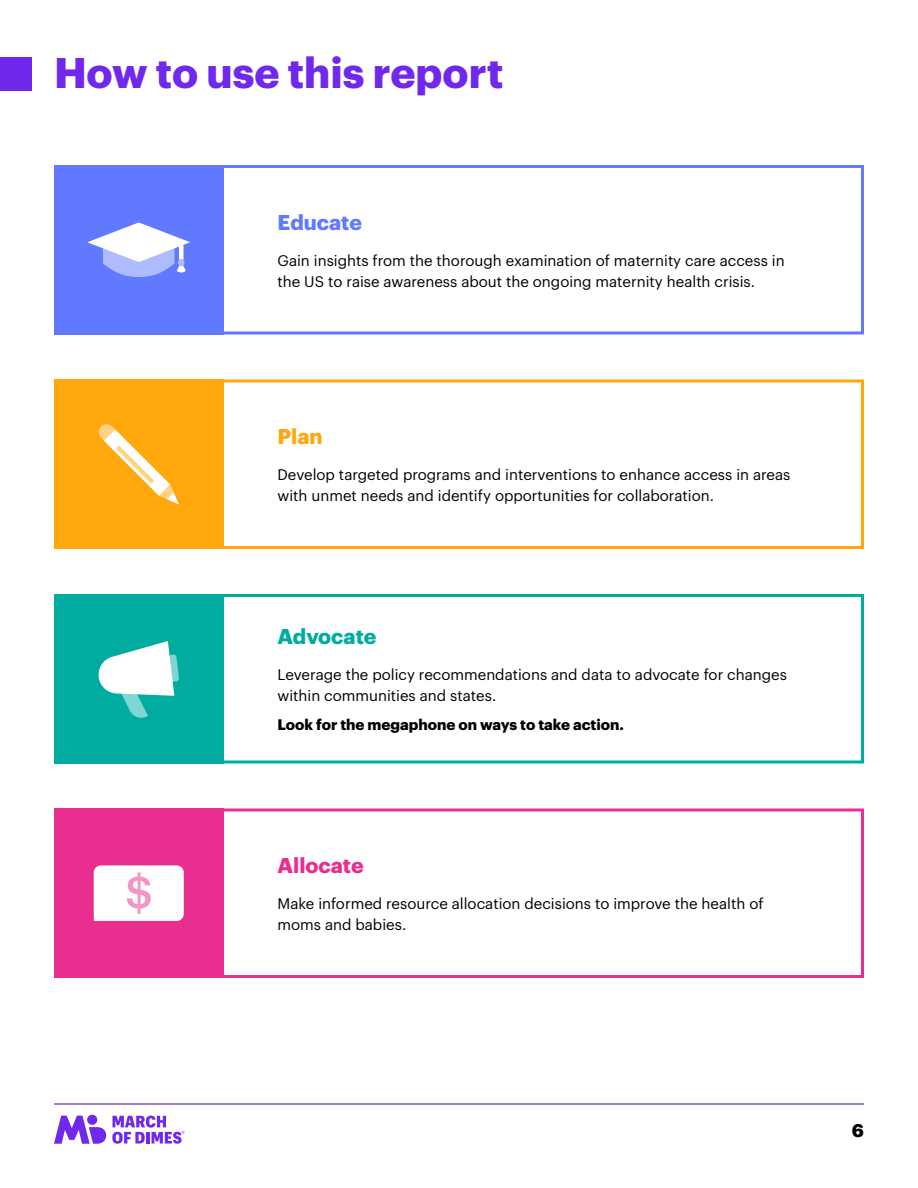
<style>
.page{position:relative;width:918px;height:1188px;background:#fff}
.page>*{position:absolute;margin:0;border:0;box-sizing:border-box;transform-origin:0 0}
.t1{font:700 42px "Graphik";color:#7029ec}
.t2{font:700 21px "Graphik";color:#00aca0}
.t3{font:700 21px "Graphik";color:#e82e8e}
.t4{font:700 21px "Graphik";color:#6179ff}
.t5{font:700 21px "Graphik";color:#ffa70b}
.t6{font:700 18px "Graphik";color:#000}
.t7{font:15px/21px "Graphik";color:#000}
.t8{font:700 15px "Graphik";color:#000}
</style>
<div class="page">
<hr style="left:54px;top:1104px;width:810px;height:1px;background:#409">
<svg style="left:54px;top:1116px;width:52px;height:28px"></svg>
<div style="left:87px;top:1115px;width:10px;height:10px;background:#7029ec;border-radius:50%"></div>
<svg style="left:112px;top:1116px;width:72px;height:28px"></svg>
<div style="left:54px;top:165px;width:170px;height:169px;background:#6179ff"></div>
<div style="left:216px;top:165px;width:648px;height:169px;border:3px solid #6179ff"></div>
<div style="left:54px;top:594px;width:170px;height:170px;background:#00aca0"></div>
<div style="left:216px;top:594px;width:648px;height:170px;border:3px solid #00aca0"></div>
<div style="left:54px;top:380px;width:170px;height:169px;background:#ffa70b"></div>
<div style="left:216px;top:380px;width:648px;height:169px;border:3px solid #ffa70b"></div>
<div style="left:54px;top:808px;width:170px;height:170px;background:#e82e8e"></div>
<div style="left:216px;top:808px;width:648px;height:170px;border:3px solid #e82e8e"></div>
<div style="left:0;top:57px;width:31px;height:34px;background:#7029ec"></div>
<svg style="left:94px;top:866px;width:90px;height:55px;background:#fdf3f8"></svg>
<svg style="left:98px;top:641px;width:81px;height:77px"></svg>
<svg style="left:98px;top:424px;width:81px;height:80px"></svg>
<svg style="left:87px;top:222px;width:103px;height:55px"></svg>
<div style="left:178px;top:259px;width:7px;height:7px;background:#afbbff;border-radius:50%"></div>
<h1 class="t1" style="left:54px;top:40px;width:451px">How to use this report</h1>
<h2 class="t4" style="left:278px;top:206px;width:86px">Educate</h2>
<p class="t7" style="left:278px;top:249px;width:509px">Gain insights from the thorough examination of maternity care access in the US to raise awareness about the ongoing maternity health crisis.</p>
<h2 class="t5" style="left:278px;top:420px;width:47px">Plan</h2>
<p class="t7" style="left:278px;top:463px;width:515px">Develop targeted programs and interventions to enhance access in areas with unmet needs and identify opportunities for collaboration.</p>
<h2 class="t2" style="left:278px;top:621px;width:100px">Advocate</h2>
<p class="t7" style="left:278px;top:663px;width:511px">Leverage the policy recommendations and data to advocate for changes within communities and states.</p>
<p class="t8" style="left:278px;top:713px;width:348px">Look for the megaphone on ways to take action.</p>
<h2 class="t3" style="left:278px;top:849px;width:88px">Allocate</h2>
<p class="t7" style="left:278px;top:892px;width:488px">Make informed resource allocation decisions to improve the health of moms and babies.</p>
<p class="t6" style="left:852px;top:1116px;width:14px">6</p>
</div>
